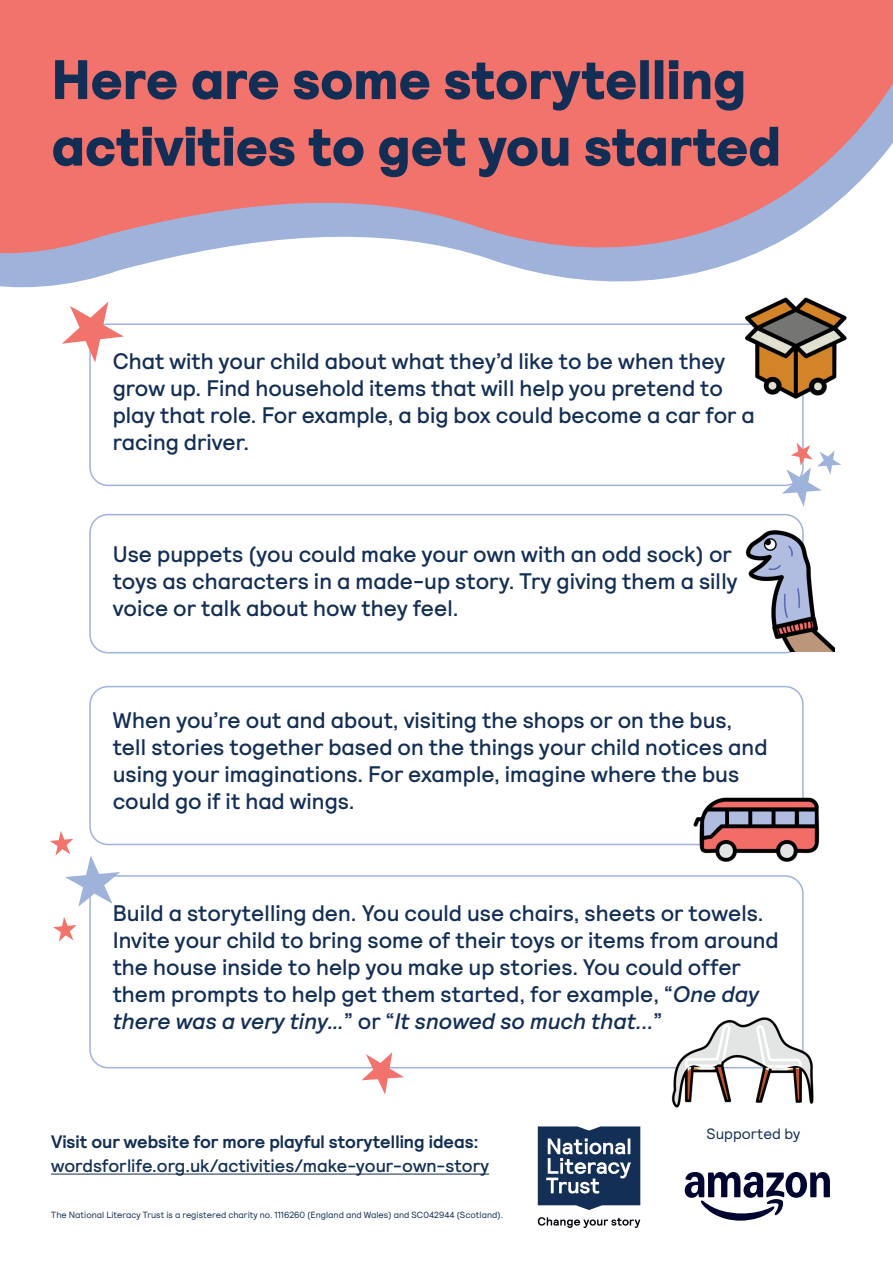
<style>
.page{position:relative;width:893px;height:1263px;background:#fff}
.page>*{position:absolute;margin:0;border:0;box-sizing:border-box;transform-origin:0 0}
.Subhead__NLT_generic{font:900 55.5px/66.6px "Relative NLT";letter-spacing:-.005em;color:#132e54}
.t1{font:500 22.5px/27px "Relative NLT";color:#132e54}
.t2{font:500 18px/24px "Relative NLT";color:#132e54}
.t3{font:15px "Relative NLT";color:#132e54}
.t4{font:9px "Relative NLT";color:#132e54}
.s1{font-style:italic}
.s2{font-weight:700}
</style>
<div class="page">
<svg style="left:0;top:272px;width:700px;height:30px"></svg>
<svg style="left:0;top:0;width:893px;height:272px;background:#e88585"></svg>
<hr style="left:51px;top:1173px;width:438px;height:1px;background:#132e54">
<svg style="left:538px;top:1126px;width:102px;height:84px"></svg>
<svg style="left:538px;top:1217px;width:102px;height:11px"></svg>
<svg style="left:685px;top:1172px;width:145px;height:48px"></svg>
<div style="left:89px;top:323px;width:715px;height:163px;border:2px solid #9fb2da;border-radius:18px"></div>
<div style="left:89px;top:514px;width:715px;height:139px;border:2px solid #9fb2da;border-radius:18px"></div>
<div style="left:89px;top:686px;width:715px;height:159px;border:2px solid #9fb2da;border-radius:18px"></div>
<div style="left:89px;top:875px;width:715px;height:193px;border:2px solid #9fb2da;border-radius:18px"></div>
<svg style="left:782px;top:443px;width:59px;height:64px"></svg>
<svg style="left:62px;top:302px;width:62px;height:61px"></svg>
<svg style="left:50px;top:831px;width:70px;height:76px"></svg>
<svg style="left:53px;top:917px;width:24px;height:25px"></svg>
<img style="left:736px;top:524px;width:98px;height:128px">
<img style="left:736px;top:297px;width:111px;height:110px">
<img style="left:690px;top:788px;width:130px;height:74px">
<img style="left:665px;top:1009px;width:149px;height:99px">
<svg style="left:361px;top:1052px;width:43px;height:42px"></svg>
<p class="Subhead__NLT_generic" style="left:52px;top:49px;width:731px">Here are some storytelling activities to get you started</p>
<p class="t1" style="left:113px;top:348px;width:644px">Chat with your child about what they’d like to be when they grow up. Find household items that will help you pretend to play that role. For example, a big box could become a car for a racing driver.</p>
<p class="t1" style="left:113px;top:541px;width:626px">Use puppets (you could make your own with an odd sock) or toys as characters in a made-up story. Try giving them a silly voice or talk about how they feel.</p>
<p class="t1" style="left:113px;top:707px;width:656px">When you’re out and about, visiting the shops or on the bus, tell stories together based on the things your child notices and using your imaginations. For example, imagine where the bus could go if it had wings.</p>
<p class="t1" style="left:113px;top:900px;width:668px">Build a storytelling den. You could use chairs, sheets or towels.<br>Invite your child to bring some of their toys or items from around the house inside to help you make up stories. You could offer them prompts to help get them started, for example, “<span class="s1">One day there was a very tiny…</span>” or “<span class="s1">It snowed so much that...</span>”</p>
<p class="t2" style="left:51px;top:1130px;width:440px"><span class="s2">Visit our website for more playful storytelling ideas: </span>wordsforlife.org.uk/activities/make-your-own-story</p>
<p class="t4" style="left:51px;top:1209px;width:454px">The National Literacy Trust is a registered charity no. 1116260 (England and Wales) and SC042944 (Scotland).</p>
<p class="t3" style="left:706px;top:1125px;width:95px">Supported by</p>
</div>
